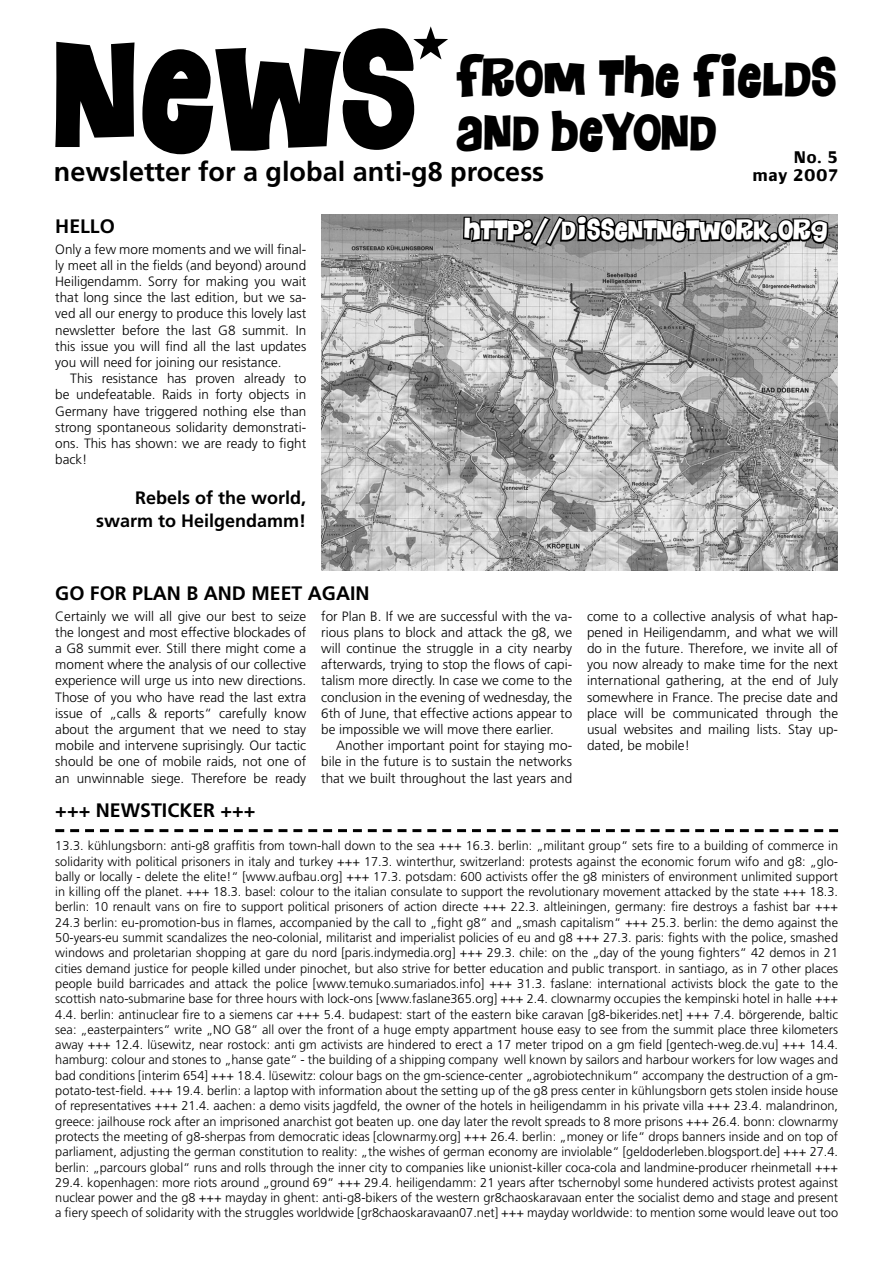
<style>
.page{position:relative;width:893px;height:1263px;background:#fff}
.page>*{position:absolute;margin:0;border:0;box-sizing:border-box;transform-origin:0 0}
.t1{font:136.5px "Floraless";color:#000}
.t2{font:45px/54px "Floraless";color:#000}
.t3{font:700 27px "Frutiger LT Std";color:#000}
.t4{font:24px "Floraless";color:#fff}
.t5{font:700 19.5px "Frutiger LT Std";color:#000}
.t6{font:700 18px/23.2px "Frutiger LT Std";color:#000;text-align:right}
.t7{font:16.5px/18px "Communist Sans";color:#000;text-align:right}
.t8{font:300 13.5px/16.2px "Frutiger LT Std";color:#000;text-align:justify}
.t9{font:300 12.75px/15.3px "Frutiger LT Std";color:#000;text-align:justify}
</style>
<div class="page">
<svg style="left:413px;top:26px;width:35px;height:34px"></svg>
<svg style="left:55px;top:829px;width:783px;height:3px"></svg>
<img style="left:321px;top:215px;width:516px;height:355px">
<svg style="left:461px;top:214px;width:368px;height:36px;background:#575757"></svg>
<h1 class="t1" style="left:55px;top:19px;width:367px">NEWS</h1>
<h2 class="t2" style="left:457px;top:52px;width:382px">FROM THE FIELDS<br>AND BEYOND</h2>
<h3 class="t3" style="left:54px;top:161px;width:492px">newsletter for a global anti-g8 process</h3>
<p class="t7" style="left:752px;top:149px;width:87px">No. 5<br>may 2007</p>
<h3 class="t5" style="left:55px;top:218px;width:61px">HELLO</h3>
<p class="t8" style="left:55px;top:242px;width:252px">Only a few more moments and we will final&shy;ly meet all in the fields (and beyond) around Heiligendamm. Sorry for making you wait that long since the last edition, but we sa&shy;ved all our energy to produce this lovely last newsletter before the last G8 summit. In this issue you will find all the last updates you will need for joining our resistance.</p>
<p class="t8" style="left:55px;top:371px;width:252px;text-indent:15px">This resistance has proven already to be undefeatable. Raids in forty objects in Germany have triggered nothing else than strong spontaneous solidarity demonstrati&shy;ons. This has shown: we are ready to fight back!</p>
<h3 class="t6" style="left:96px;top:487px;width:212px">Rebels of the world, swarm to Heilgendamm!</h3>
<h3 class="t4" style="left:464px;top:217px;width:365px">HTTP://DISSENTNETWORK.ORG</h3>
<h3 class="t5" style="left:55px;top:585px;width:316px">GO FOR PLAN B AND MEET AGAIN</h3>
<p class="t8" style="left:321px;top:609px;width:252px">for Plan B. If we are successful with the va&shy;rious plans to block and attack the g8, we will continue the struggle in a city nearby afterwards, trying to stop the flows of capi&shy;talism more directly. In case we come to the conclusion in the evening of wednesday, the 6th of June, that effective actions appear to be impossible we will move there earlier.</p>
<p class="t8" style="left:321px;top:738px;width:252px;text-indent:15px">Another important point for staying mo&shy;bile in the future is to sustain the networks that we built throughout the last years and</p>
<p class="t8" style="left:55px;top:609px;width:252px">Certainly we will all give our best to seize the longest and most effective blockades of a G8 summit ever. Still there might come a moment where the analysis of our collective experience will urge us into new directions.<br>Those of you who have read the last extra issue of „calls &amp; reports“ carefully know about the argument that we need to stay mobile and intervene suprisingly. Our tactic should be one of mobile raids, not one of an unwinnable siege. Therefore be ready</p>
<h3 class="t5" style="left:55px;top:802px;width:202px">+++ NEWSTICKER +++</h3>
<p class="t8" style="left:587px;top:609px;width:252px">come to a collective analysis of what hap&shy;pened in Heiligendamm, and what we will do in the future. Therefore, we invite all of you now already to make time for the next international gathering, at the end of July somewhere in France. The precise date and place will be communicated through the usual websites and mailing lists. Stay up&shy;dated, be mobile!</p>
<p class="t9" style="left:55px;top:839px;width:784px">13.3. kühlungsborn: anti-g8 graffitis from town-hall down to the sea +++ 16.3. berlin: „militant group“ sets fire to a building of commerce in solidarity with political prisoners in italy and turkey +++ 17.3. winterthur, switzerland: protests against the economic forum wifo and g8: „glo&shy;bally or locally - delete the elite!“ [www.aufbau.org] +++ 17.3. potsdam: 600 activists offer the g8 ministers of environment unlimited support in killing off the planet. +++ 18.3. basel: colour to the italian consulate to support the revolutionary movement attacked by the state +++ 18.3. berlin: 10 renault vans on fire to support political prisoners of action directe +++ 22.3. altleiningen, germany: fire destroys a fashist bar +++ 24.3 berlin: eu-promotion-bus in flames, accompanied by the call to „fight g8“ and „smash capitalism“ +++ 25.3. berlin: the demo against the 50-years-eu summit scandalizes the neo-colonial, militarist and imperialist policies of eu and g8 +++ 27.3. paris: fights with the police, smashed windows and proletarian shopping at gare du nord [paris.indymedia.org] +++ 29.3. chile: on the „day of the young fighters“ 42 demos in 21 cities demand justice for people killed under pinochet, but also strive for better education and public transport. in santiago, as in 7 other places people build barricades and attack the police [www.temuko.sumariados.info] +++ 31.3. faslane: international activists block the gate to the scottish nato-submarine base for three hours with lock-ons [www.faslane365.org] +++ 2.4. clownarmy occupies the kempinski hotel in halle +++ 4.4. berlin: antinuclear fire to a siemens car +++ 5.4. budapest: start of the eastern bike caravan [g8-bikerides.net] +++ 7.4. börgerende, baltic sea: „easterpainters“ write „NO G8“ all over the front of a huge empty appartment house easy to see from the summit place three kilometers away +++ 12.4. lüsewitz, near rostock: anti gm activists are hindered to erect a 17 meter tripod on a gm field [gentech-weg.de.vu] +++ 14.4. hamburg: colour and stones to „hanse gate“ - the building of a shipping company well known by sailors and harbour workers for low wages and bad conditions [interim 654] +++ 18.4. lüsewitz: colour bags on the gm-science-center „agrobiotechnikum“ accompany the destruction of a gm&shy;potato-test-field. +++ 19.4. berlin: a laptop with information about the setting up of the g8 press center in kühlungsborn gets stolen inside house of representatives +++ 21.4. aachen: a demo visits jagdfeld, the owner of the hotels in heiligendamm in his private villa +++ 23.4. malandrinon, greece: jailhouse rock after an imprisoned anarchist got beaten up. one day later the revolt spreads to 8 more prisons +++ 26.4. bonn: clownarmy protects the meeting of g8-sherpas from democratic ideas [clownarmy.org] +++ 26.4. berlin: „money or life“ drops banners inside and on top of parliament, adjusting the german constitution to reality: „the wishes of german economy are inviolable“ [geldoderleben.blogsport.de] +++ 27.4. berlin: „parcours global“ runs and rolls through the inner city to companies like unionist-killer coca-cola and landmine-producer rheinmetall +++ 29.4. kopenhagen: more riots around „ground 69“ +++ 29.4. heiligendamm: 21 years after tschernobyl some hundered activists protest against nuclear power and the g8 +++ mayday in ghent: anti-g8-bikers of the western gr8chaoskaravaan enter the socialist demo and stage and present a fiery speech of solidarity with the struggles worldwide [gr8chaoskaravaan07.net] +++ mayday worldwide: to mention some would leave out too</p>
</div>
